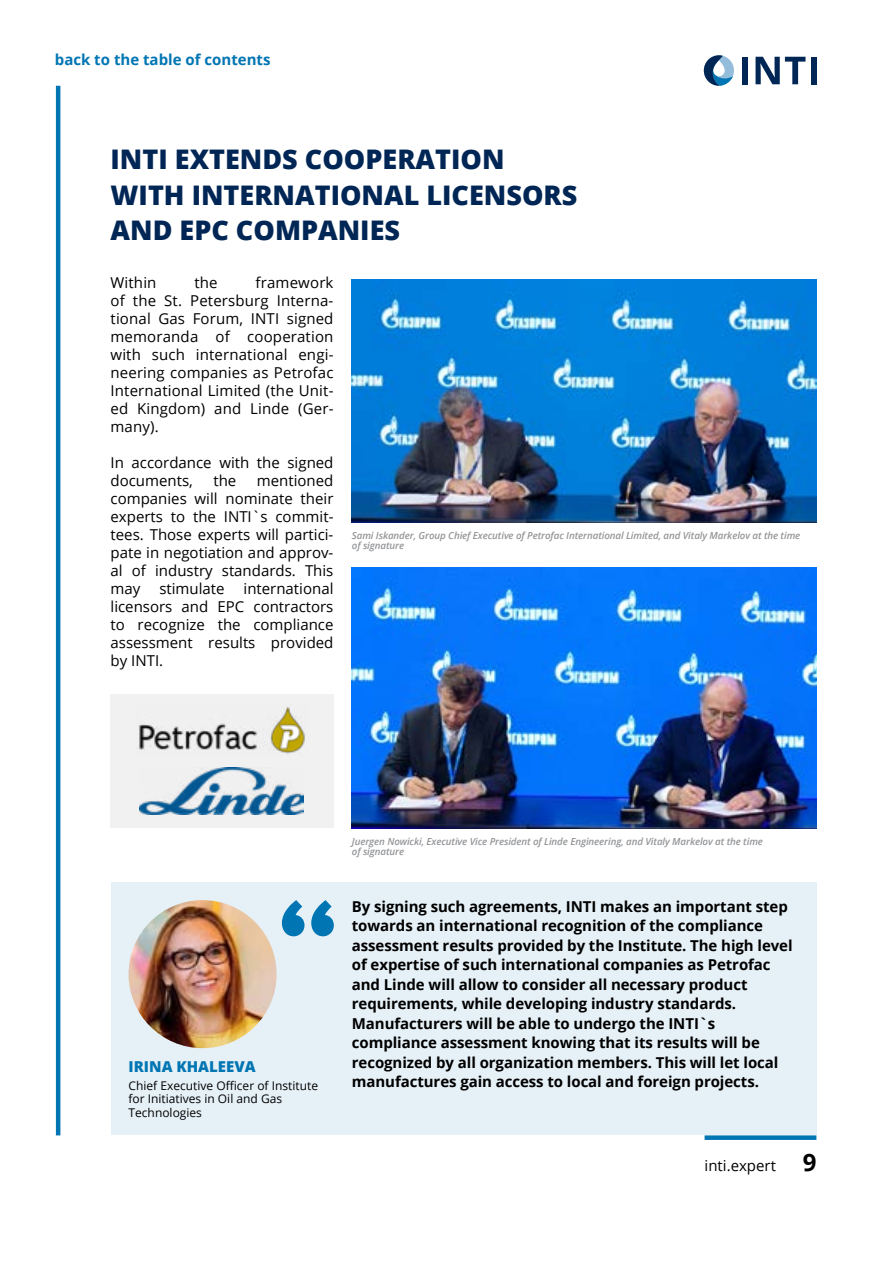
<style>
.page{position:relative;width:893px;height:1263px;background:#fff}
.page>*{position:absolute;margin:0;border:0;box-sizing:border-box;transform-origin:0 0}
.t1{font:800 27px/35.4px "Open Sans";color:#002656}
.t2{font:15px/18px "Open Sans";color:#000;text-align:justify}
.t3{font:700 15px/19.5px "Open Sans";letter-spacing:-.005em;color:#000}
.t4{font:700 15px "Open Sans";color:#0075b3}
.t5{font:800 15px "Open Sans";color:#0075b3}
.t6{font:12px/13.5px "Open Sans";color:#000}
.t7{font:italic 600 9.75px/10.5px "Open Sans";letter-spacing:-.01em;color:#939598}
.s1{font-weight:700;font-size:24px}
</style>
<div class="page">
<hr style="left:56px;top:86px;width:4px;height:1049px;background:#0075b3">
<div style="left:705px;top:1135px;width:111px;height:5px;background:#0075b3"></div>
<svg style="left:704px;top:55px;width:30px;height:31px"></svg>
<div style="left:742px;top:57px;width:6px;height:27px;background:#002656"></div>
<svg style="left:755px;top:57px;width:50px;height:27px"></svg>
<div style="left:811px;top:57px;width:5px;height:27px;background:#002656"></div>
<div style="left:110px;top:694px;width:224px;height:134px;background:#f1f1f2"></div>
<div style="left:111px;top:882px;width:705px;height:252px;background:#e6f1f7"></div>
<svg style="left:282px;top:900px;width:52px;height:36px"></svg>
<img style="left:140px;top:768px;width:164px;height:46px">
<img style="left:139px;top:707px;width:166px;height:47px">
<img style="left:352px;top:280px;width:464px;height:242px">
<img style="left:352px;top:568px;width:464px;height:260px">
<img style="left:129px;top:900px;width:148px;height:148px;border-radius:74px">
<p class="t4" style="left:55px;top:49px;width:217px">back to the table of contents</p>
<h1 class="t1" style="left:111px;top:140px;width:468px">INTI EXTENDS COOPERATION<br>WITH INTERNATIONAL LICENSORS<br>AND EPC COMPANIES</h1>
<p class="t2" style="left:111px;top:273px;width:47px">Within</p>
<p class="t2" style="left:194px;top:273px;width:25px">the</p>
<p class="t2" style="left:111px;top:273px;width:224px;text-indent:145px">framework of the St. Petersburg Interna&shy;tional Gas Forum, INTI signed memoranda of cooperation with such international engi&shy;neering companies as Petrofac International Limited (the Unit&shy;ed Kingdom) and Linde (Ger&shy;many).</p>
<p class="t2" style="left:111px;top:453px;width:224px">In accordance with the signed documents,</p>
<p class="t2" style="left:111px;top:471px;width:224px;text-indent:146px">mentioned companies will nominate their experts to the INTI`s commit&shy;tees. Those experts will partici&shy;pate in negotiation and approv&shy;al of industry standards. This may</p>
<p class="t2" style="left:213px;top:471px;width:24px">the</p>
<p class="t7" style="left:352px;top:530px;width:450px">Sami Iskander, Group Chief Executive of Petrofac International Limited, and Vitaly Markelov at the time of signature</p>
<p class="t2" style="left:111px;top:579px;width:224px;text-indent:133px">international licensors and EPC contractors to recognize the compliance assessment results provided by INTI.</p>
<p class="t2" style="left:159px;top:579px;width:67px">stimulate</p>
<p class="t5" style="left:129px;top:1055px;width:129px">IRINA KHALEEVA</p>
<p class="t6" style="left:129px;top:1078px;width:191px">Chief Executive Officer of Institute for Initiatives in Oil and Gas<br>Technologies</p>
<p class="t7" style="left:352px;top:836px;width:413px">Juergen Nowicki, Executive Vice President of Linde Engineering, and Vitaly Markelov at the time of signature</p>
<p class="t3" style="left:352px;top:896px;width:442px">By signing such agreements, INTI makes an important step towards an international recognition of the compliance assessment results provided by the Institute. The high level of expertise of such international companies as Petrofac and Linde will allow to consider all necessary product requirements, while developing industry standards.<br>Manufacturers will be able to undergo the INTI`s compliance assessment knowing that its results will be recognized by all organization members. This will let local manufactures gain access to local and foreign projects.</p>
<p class="t2" style="left:705px;top:1156px;width:113px">inti.expert <span class="s1">9</span></p>
</div>
